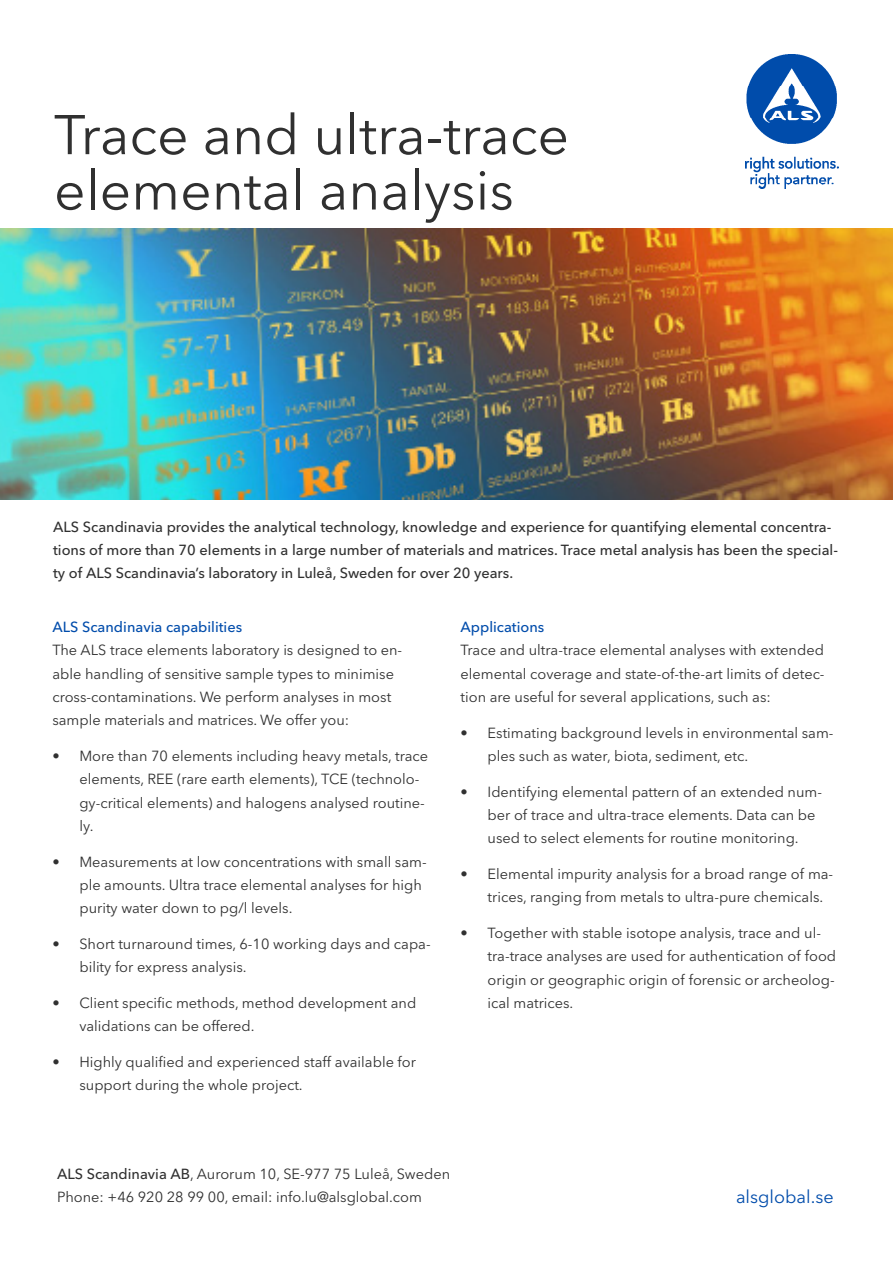
<style>
.page{position:relative;width:893px;height:1263px;background:#fff}
.page>*{position:absolute;margin:0;border:0;box-sizing:border-box;transform-origin:0 0}
.ALS_Headlines{font:55.35px "Avenir Next LT Pro";color:#303030}
.t1{font:18px "Avenir Next LT Pro";color:#004cab}
.t2{font:300 17.4px "Avenir Next LT Pro";color:#004cab}
.ALS_Body_Text{font:14.55px/23.2px "Avenir Next LT Pro";color:#303030}
.ALS_Body_Text-2{font:500 14.55px/23.2px "Avenir Next LT Pro";color:#303030}
.s1{font-weight:500;color:#004cab}
.s2{font-weight:500}
</style>
<div class="page">
<img style="left:746px;top:54px;width:93px;height:134px">
<img style="left:0;top:229px;width:893px;height:271px">
<p class="ALS_Headlines" style="left:54px;top:102px;width:517px">Trace and ultra-trace</p>
<p class="ALS_Headlines" style="left:54px;top:157px;width:461px">elemental analysis</p>
<p class="ALS_Body_Text-2" style="left:53px;top:515px;width:786px">ALS Scandinavia provides the analytical technology, knowledge and experience for quantifying elemental concentra&shy;tions of more than 70 elements in a large number of materials and matrices. Trace metal analysis has been the special&shy;ty of ALS Scandinavia’s laboratory in Luleå, Sweden for over 20 years.</p>
<p class="ALS_Body_Text" style="left:52px;top:615px;width:351px"><span class="s1">ALS Scandinavia capabilities<br></span>The ALS trace elements laboratory is designed to en&shy;able handling of sensitive sample types to minimise cross-contaminations. We perform analyses in most sample materials and matrices. We offer you:</p>
<p class="ALS_Body_Text" style="left:79px;top:744px;width:350px;text-indent:-27px">• More than 70 elements including heavy metals, trace elements, REE (rare earth elements), TCE (technolo&shy;gy-critical elements) and halogens analysed routine&shy;ly.</p>
<p class="ALS_Body_Text" style="left:79px;top:850px;width:349px;text-indent:-27px">• Measurements at low concentrations with small sam&shy;ple amounts. Ultra trace elemental analyses for high purity water down to pg/l levels.</p>
<p class="ALS_Body_Text" style="left:79px;top:932px;width:353px;text-indent:-27px">• Short turnaround times, 6-10 working days and capa&shy;bility for express analysis.</p>
<p class="ALS_Body_Text" style="left:79px;top:991px;width:338px;text-indent:-27px">• Client specific methods, method development and validations can be offered.</p>
<p class="ALS_Body_Text" style="left:79px;top:1050px;width:338px;text-indent:-27px">• Highly qualified and experienced staff available for support during the whole project.</p>
<p class="ALS_Body_Text" style="left:461px;top:615px;width:365px"><span class="s1">Applications<br></span>Trace and ultra-trace elemental analyses with extended elemental coverage and state-of-the-art limits of detec&shy;tion are useful for several applications, such as:</p>
<p class="ALS_Body_Text" style="left:488px;top:721px;width:347px;text-indent:-27px">• Estimating background levels in environmental sam&shy;ples such as water, biota, sediment, etc.</p>
<p class="ALS_Body_Text" style="left:488px;top:780px;width:336px;text-indent:-27px">• Identifying elemental pattern of an extended num&shy;ber of trace and ultra-trace elements. Data can be used to select elements for routine monitoring.</p>
<p class="ALS_Body_Text" style="left:488px;top:862px;width:347px;text-indent:-27px">• Elemental impurity analysis for a broad range of ma&shy;trices, ranging from metals to ultra-pure chemicals.</p>
<p class="ALS_Body_Text" style="left:488px;top:921px;width:350px;text-indent:-27px">• Together with stable isotope analysis, trace and ul&shy;tra-trace analyses are used for authentication of food origin or geographic origin of forensic or archeolog&shy;ical matrices.</p>
<p class="ALS_Body_Text" style="left:57px;top:1162px;width:395px"><span class="s2">ALS Scandinavia AB</span>, Aurorum 10, SE-977 75 Luleå, Sweden<br>Phone: +46 920 28 99 00, email: info.lu@alsglobal.com</p>
<p class="t1" style="left:736px;top:1186px;width:99px">alsglobal.se</p>
<p class="t2" style="left:728px;top:1193px;width:112px">alsglobal.com</p>
</div>
